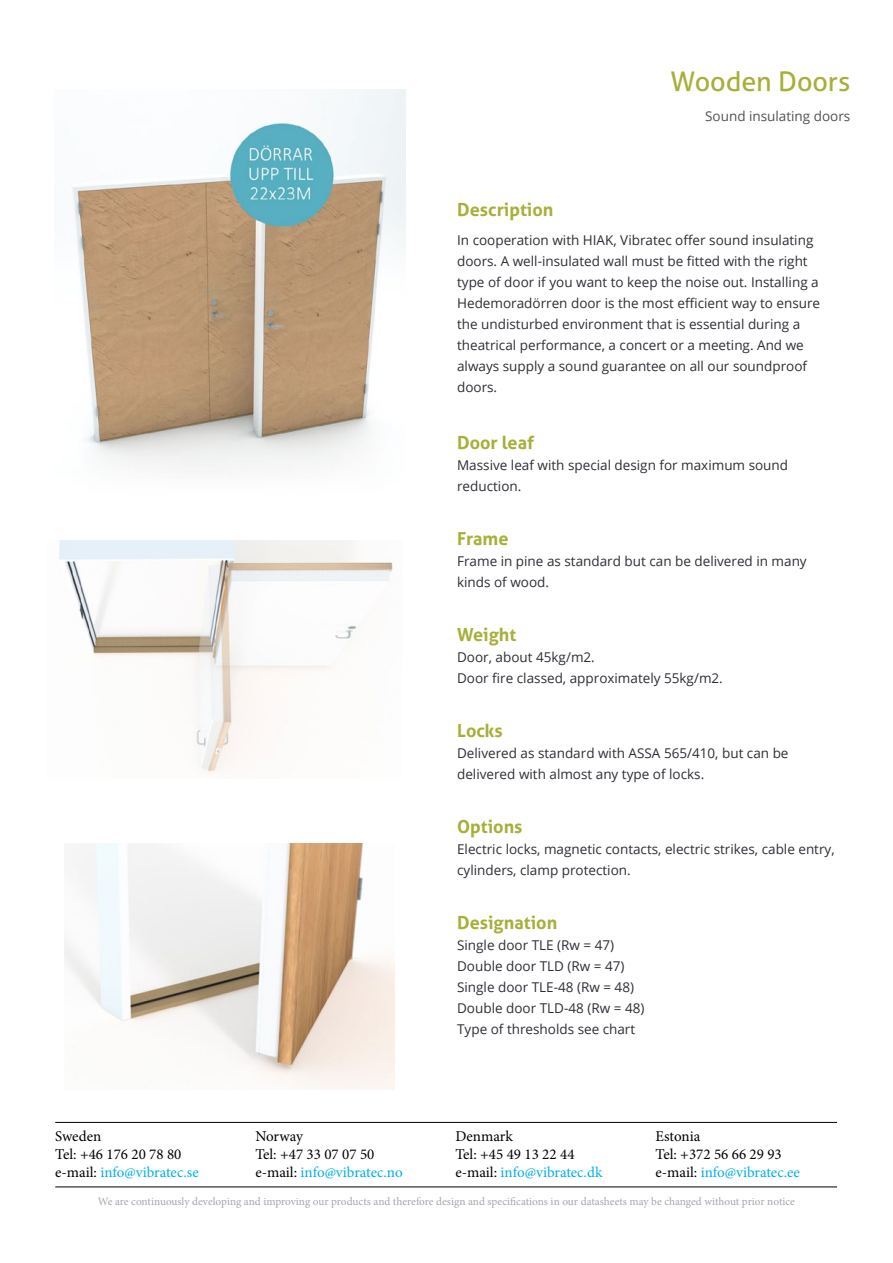
<style>
.page{position:relative;width:893px;height:1263px;background:#fff}
.page>*{position:absolute;margin:0;border:0;box-sizing:border-box;transform-origin:0 0}
.t1{font:27px "Aller";letter-spacing:-.005em;color:#a7af39}
.t2{font:700 18px "Aller";color:#a7af39}
.t3{font:15px/18px "Minion Pro";color:#000}
.t4{font:13.5px/21px "Open Sans";color:#2d2f36}
.t5{font:13.5px "Open Sans";color:#4f5252}
.t6{font:11.25px "Minion Pro";letter-spacing:-.005em;color:#a3a7af}
.s1{color:#00aeef}
</style>
<div class="page">
<img style="left:65px;top:843px;width:329px;height:246px">
<img style="left:71px;top:89px;width:334px;height:381px">
<hr style="left:55px;top:1122px;width:782px;height:1px;background:#000">
<hr style="left:55px;top:1187px;width:782px;height:1px;background:#000">
<img style="left:59px;top:540px;width:334px;height:235px">
<h1 class="t1" style="left:671px;top:65px;width:181px">Wooden Doors</h1>
<p class="t5" style="left:705px;top:107px;width:147px">Sound insulating doors</p>
<h2 class="t2" style="left:457px;top:198px;width:98px">Description</h2>
<p class="t4" style="left:457px;top:230px;width:365px">In cooperation with HIAK, Vibratec offer sound insulating doors. A well-insulated wall must be fitted with the right type of door if you want to keep the noise out. Installing a Hedemoradörren door is the most efficient way to ensure the undisturbed environment that is essential during a theatrical performance, a concert or a meeting. And we always supply a sound guarantee on all our soundproof doors.</p>
<h2 class="t2" style="left:457px;top:431px;width:79px">Door leaf</h2>
<p class="t4" style="left:457px;top:454px;width:333px">Massive leaf with special design for maximum sound reduction.</p>
<h2 class="t2" style="left:457px;top:527px;width:53px">Frame</h2>
<p class="t4" style="left:457px;top:550px;width:351px">Frame in pine as standard but can be delivered in many kinds of wood.</p>
<h2 class="t2" style="left:457px;top:623px;width:61px">Weight</h2>
<p class="t4" style="left:457px;top:646px;width:267px">Door, about 45kg/m2.<br>Door fire classed, approximately 55kg/m2.</p>
<h2 class="t2" style="left:457px;top:719px;width:47px">Locks</h2>
<p class="t4" style="left:457px;top:742px;width:333px">Delivered as standard with ASSA 565/410, but can be delivered with almost any type of locks.</p>
<h2 class="t2" style="left:457px;top:815px;width:67px">Options</h2>
<p class="t4" style="left:457px;top:838px;width:379px">Electric locks, magnetic contacts, electric strikes, cable entry, cylinders, clamp protection.</p>
<h2 class="t2" style="left:457px;top:911px;width:102px">Designation</h2>
<p class="t4" style="left:457px;top:934px;width:189px">Single door TLE (Rw = 47)<br>Double door TLD (Rw = 47)<br>Single door TLE-48 (Rw = 48)<br>Double door TLD-48 (Rw = 48)<br>Type of thresholds see chart</p>
<p class="t3" style="left:55px;top:1127px;width:145px">Sweden<br>Tel: +46 176 20 78 80 e-mail: <span class="s1">info@vibratec.se</span></p>
<p class="t3" style="left:255px;top:1127px;width:149px">Norway<br>Tel: +47 33 07 07 50 e-mail: <span class="s1">info@vibratec.no</span></p>
<p class="t3" style="left:455px;top:1127px;width:148px">Denmark<br>Tel: +45 49 13 22 44 e-mail: <span class="s1">info@vibratec.dk</span></p>
<p class="t3" style="left:656px;top:1127px;width:146px">Estonia<br>Tel: +372 56 66 29 93 e-mail: <span class="s1">info@vibratec.ee</span></p>
<p class="t6" style="left:98px;top:1194px;width:699px">We are continuously developing and improving our products and therefore design and specifications in our datasheets may be changed without prior notice</p>
</div>
